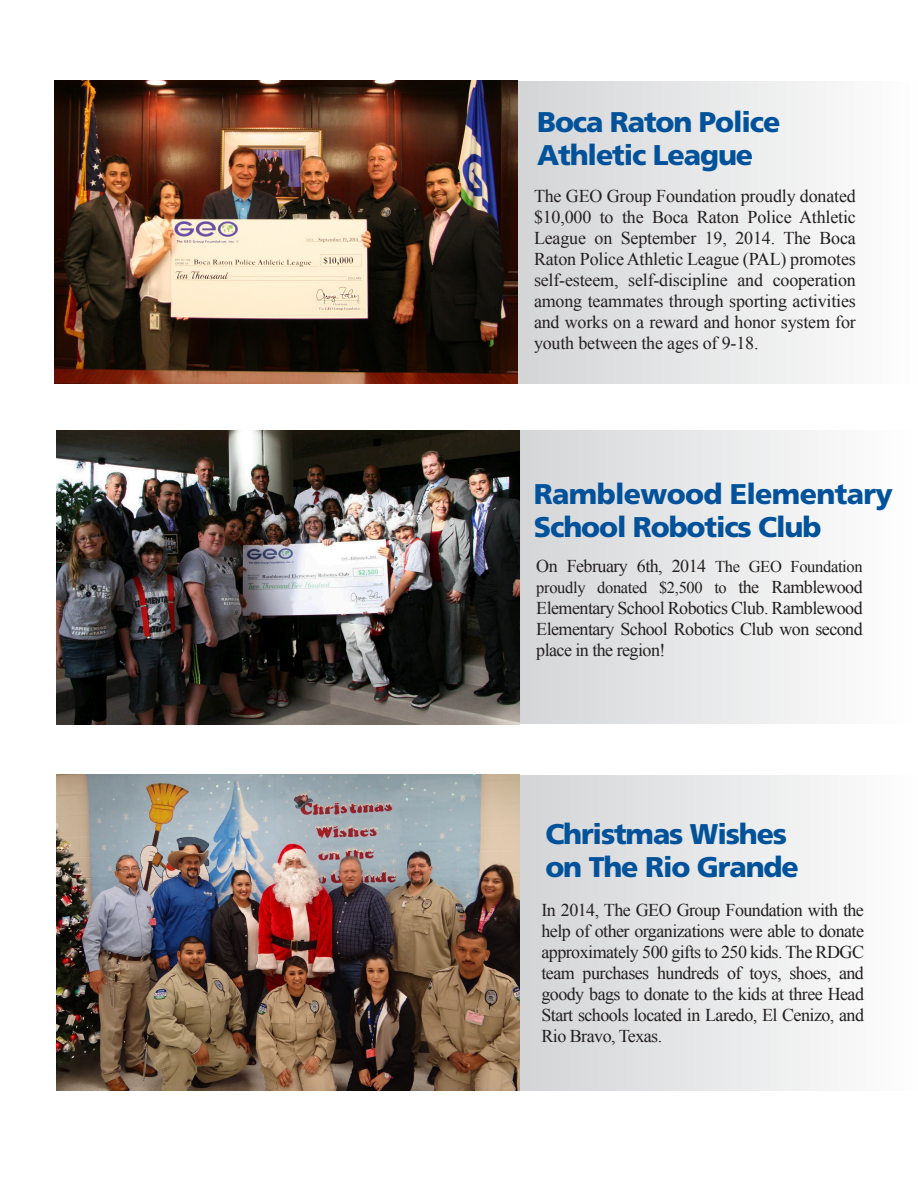
<style>
.page{position:relative;width:918px;height:1188px;background:#fff}
.page>*{position:absolute;margin:0;border:0;box-sizing:border-box;transform-origin:0 0}
.t1{font:900 28.5px/33px "Frutiger LT Std";letter-spacing:-.04em;color:#01529a}
.t2{font:18px/21px "Times New Roman";letter-spacing:-.03em;color:#231f20;text-align:justify}
.t3{font:16.5px "Times New Roman";letter-spacing:-.02em;color:#231f20}
.s1{font-size:16.5px}
.s2{font-size:18px}
</style>
<div class="page">
<img style="left:56px;top:775px;width:464px;height:315px">
<div style="left:518px;top:81px;width:400px;height:302px;background:linear-gradient(to right,#d4d4d7,#fefefe)"></div>
<div style="left:510px;top:431px;width:400px;height:293px;background:linear-gradient(to right,#d3d4d6,#fefefe)"></div>
<div style="left:521px;top:775px;width:397px;height:315px;background:linear-gradient(to right,#d4d4d7,#fefefe)"></div>
<img style="left:56px;top:431px;width:464px;height:293px">
<img style="left:54px;top:81px;width:464px;height:302px">
<p class="t1" style="left:537px;top:106px;width:245px">Boca Raton Police</p>
<p class="t1" style="left:537px;top:139px;width:218px">Athletic League</p>
<p class="t2" style="left:534px;top:186px;width:323px">The GEO Group Foundation proudly donated $10,000 to the Boca Raton Police Athletic League on September 19, 2014. The Boca Raton Police Athletic League (PAL) promotes self-esteem, self-discipline and cooperation among teammates through sporting activities and works on a reward and honor system for youth between the ages of 9-18.</p>
<p class="t1" style="left:534px;top:478px;width:360px">Ramblewood Elementary<br>School Robotics Club</p>
<p class="t2" style="left:536px;top:555px;width:328px">On February 6th, 2014 <span class="s1">The GEO Foundation</span></p>
<p class="t3" style="left:536px;top:576px;width:328px">proudly donated $2,500 to <span class="s2">the Ramblewood</span></p>
<p class="t2" style="left:536px;top:597px;width:328px">Elementary School Robotics Club. Ramblewood Elementary School Robotics Club won second place in the region!</p>
<p class="t1" style="left:545px;top:817px;width:255px">Christmas Wishes on The Rio Grande</p>
<p class="t2" style="left:541px;top:900px;width:324px">In 2014, The GEO Group Foundation with the help of other organizations were able to donate approximately 500 gifts to 250 kids. The RDGC team purchases hundreds of toys, shoes, and goody bags to donate to the kids at three Head Start schools located in Laredo, El Cenizo, and Rio Bravo, Texas.</p>
</div>
